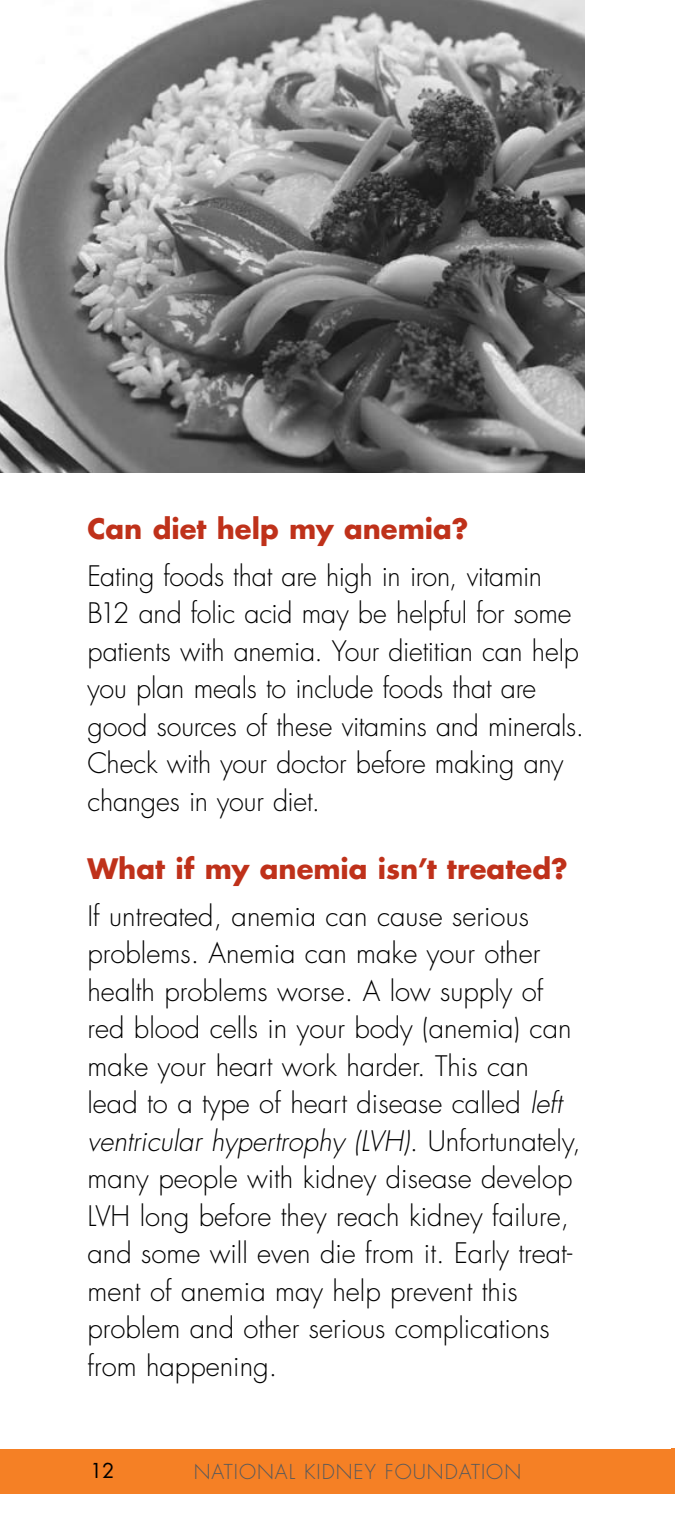
<style>
.page{position:relative;width:675px;height:1530px;background:#fff}
.page>*{position:absolute;margin:0;border:0;box-sizing:border-box;transform-origin:0 0}
.t1{font:300 27.5px/37.5px "Futura";color:#000}
.t2{font:700 27.5px "Futura";color:#bf311a}
.t3{font:300 20px "Futura";letter-spacing:.05em;color:#58595b}
.t4{font:20px "Futura";color:#000}
.s1{font-style:italic}
</style>
<div class="page">
<div style="left:0;top:1449px;width:675px;height:45px;background:#f58025"></div>
<hr style="left:671px;top:1448px;width:4px;height:45px;background:#f58025">
<img style="left:0;top:0;width:585px;height:472px">
<p class="t2" style="left:88px;top:511px;width:382px">Can diet help my anemia?</p>
<p class="t1" style="left:88px;top:558px;width:498px">Eating foods that are high in iron, vitamin B12 and folic acid may be helpful for some patients with anemia. Your dietitian can help you plan meals to include foods that are good sources of these vitamins and minerals.<br>Check with your doctor before making any changes in your diet.</p>
<p class="t2" style="left:88px;top:851px;width:482px">What if my anemia isn’t treated?</p>
<p class="t1" style="left:88px;top:898px;width:495px">If untreated, anemia can cause serious problems. Anemia can make your other health problems worse. A low supply of red blood cells in your body (anemia) can make your heart work harder. This can lead to a type of heart disease called <span class="s1">left ventricular hypertrophy (LVH)</span>. Unfortunately, many people with kidney disease develop LVH long before they reach kidney failure, and some will even die from it. Early treat&shy;ment of anemia may help prevent this problem and other serious complications from happening.</p>
<p class="t4" style="left:90px;top:1458px;width:24px">12</p>
<p class="t3" style="left:194px;top:1459px;width:322px">National Kidn ey Foun dation</p>
</div>
